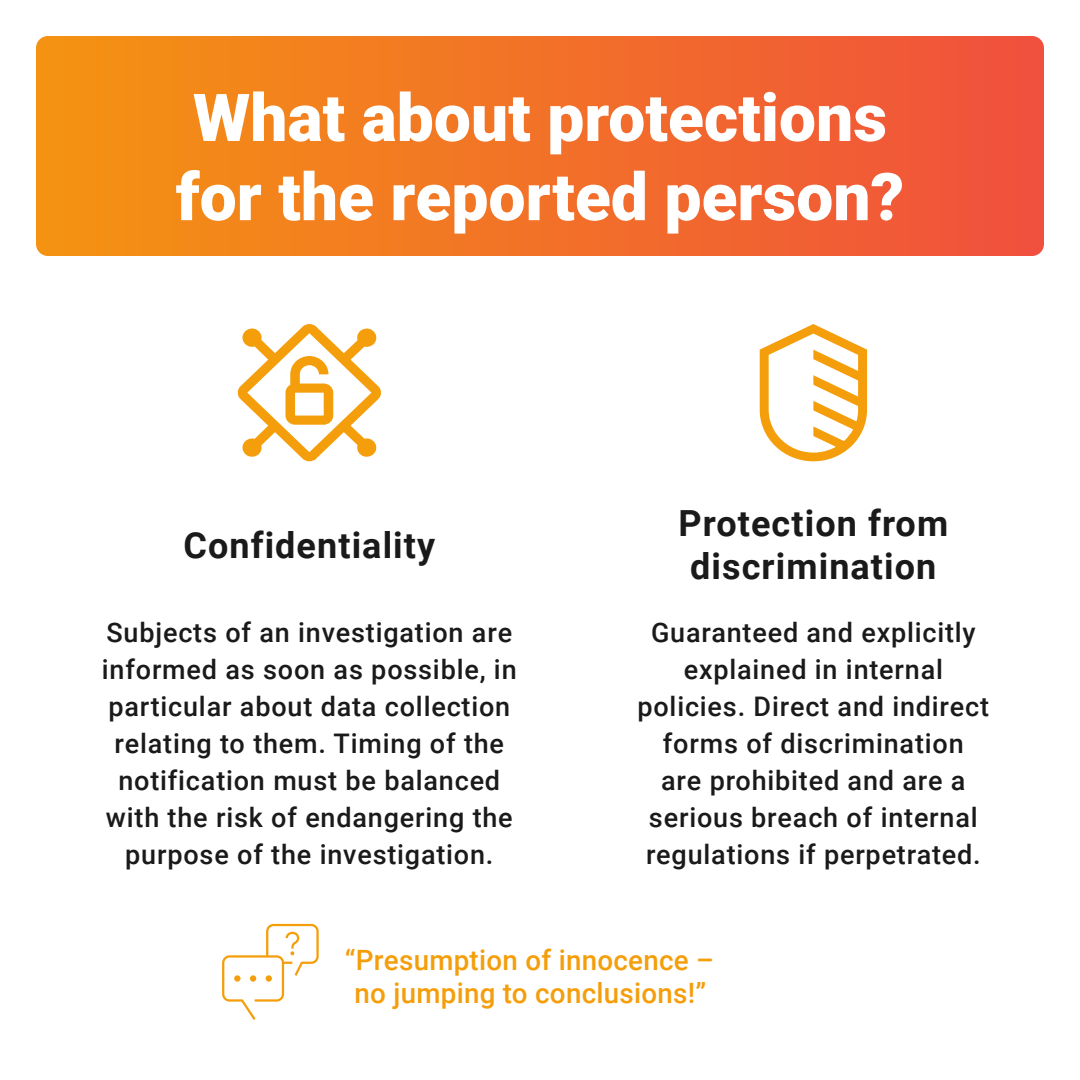
<style>
.page{position:relative;width:1080px;height:1080px;background:#fff}
.page>*{position:absolute;margin:0;border:0;box-sizing:border-box;transform-origin:0 0}
.t1{font:900 66px/79.2px "Roboto";color:#fff}
.t2{font:700 36px/43.2px "Roboto";letter-spacing:.03em;color:#1a1a1a;text-align:center}
.t3{font:500 28px/33.6px "Roboto";letter-spacing:.01em;color:#f59e0b;text-align:center}
.t4{font:500 27px/37px "Roboto";letter-spacing:.03em;color:#1a1a1a;text-align:center}
</style>
<div class="page">
<img style="left:36px;top:36px;width:1008px;height:220px">
<svg style="left:237px;top:324px;width:144px;height:138px"></svg>
<svg style="left:760px;top:324px;width:107px;height:137px"></svg>
<svg style="left:222px;top:924px;width:97px;height:96px"></svg>
<p class="t1" style="left:176px;top:75px;width:730px">What about protections for the reported person?</p>
<p class="t2" style="left:183px;top:522px;width:253px">Confidentiality</p>
<p class="t2" style="left:679px;top:500px;width:271px">Protection from discrimination</p>
<p class="t4" style="left:102px;top:613px;width:416px">Subjects of an investigation are informed as soon as possible, in particular about data collection relating to them. Timing of the notification must be balanced with the risk of endangering the purpose of the investigation.</p>
<p class="t4" style="left:637px;top:613px;width:353px">Guaranteed and explicitly explained in internal policies. Direct and indirect forms of discrimination<br>are prohibited and are a serious breach of internal regulations if perpetrated.</p>
<p class="t3" style="left:345px;top:942px;width:371px">“Presumption of innocence – no jumping to conclusions!”</p>
</div>
